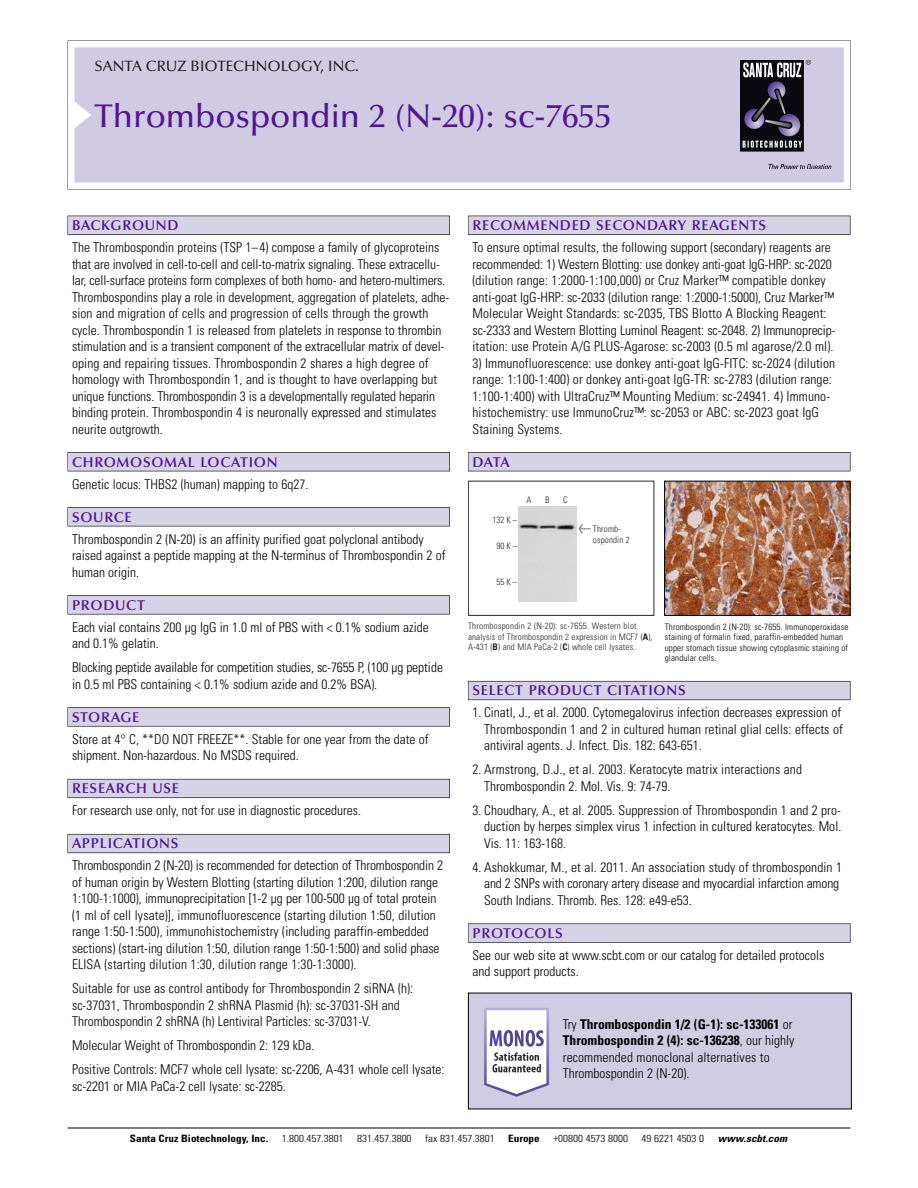
<style>
.page{position:relative;width:918px;height:1188px;background:#fff}
.page>*{position:absolute;margin:0;border:0;box-sizing:border-box;transform-origin:0 0}
.t1{font:500 33px "Optima";color:#511695}
.t2{font:500 15px "Optima";color:#231f20}
.t3{font:600 14.25px "Optima";letter-spacing:.05em;color:#511695}
.t4{font:300 condensed 13.5px/16.5px "Univers";color:#000}
.t5{font:300 condensed 10.2px "Univers";color:#000;scale:1.1 1}
.t6{font:700 condensed 10.2px "Univers";color:#000;scale:1.1 1}
.t7{font:italic 700 condensed 10.2px "Univers";letter-spacing:.005em;color:#000;scale:1.1 1}
.t8{font:9px/10.5px "Univers Condensed Light+IJRCFR";letter-spacing:.015em;color:#272627}
.t9{font:300 condensed 9px/10.5px "Univers";letter-spacing:.015em;color:#000}
.s1{font-family:"Meta Plus Book Roman+NUMTBQ";font-size:10.5px}
.s2{font-family:"Univers Condensed Bold+RUGYFE"}
.s3{font-weight:700}
</style>
<div class="page">
<svg style="left:68px;top:40px;width:783px;height:149px"></svg>
<div style="left:74px;top:47px;width:770px;height:135px;background:#d1cae3"></div>
<img style="left:741px;top:60px;width:90px;height:108px">
<div style="left:68px;top:216px;width:382px;height:19px;background:#525155"></div>
<div style="left:68px;top:216px;width:381px;height:18px;background:#d7d3e7"></div>
<div style="left:68px;top:452px;width:382px;height:19px;background:#525155"></div>
<div style="left:68px;top:453px;width:381px;height:18px;background:#d7d3e7"></div>
<div style="left:68px;top:507px;width:382px;height:19px;background:#545357"></div>
<div style="left:68px;top:508px;width:381px;height:18px;background:#d7d3e7"></div>
<div style="left:68px;top:595px;width:382px;height:19px;background:#575759"></div>
<div style="left:68px;top:596px;width:381px;height:18px;background:#d7d3e7"></div>
<svg style="left:68px;top:707px;width:382px;height:20px"></svg>
<div style="left:68px;top:708px;width:381px;height:18px;background:#d7d3e7"></div>
<div style="left:68px;top:779px;width:382px;height:19px;background:#66646e"></div>
<div style="left:68px;top:779px;width:381px;height:18px;background:#d7d3e7"></div>
<div style="left:68px;top:834px;width:382px;height:19px;background:#66646d"></div>
<div style="left:68px;top:835px;width:381px;height:18px;background:#d7d3e7"></div>
<div style="left:468px;top:216px;width:382px;height:19px;background:#525155"></div>
<div style="left:468px;top:216px;width:382px;height:18px;background:#d7d3e7"></div>
<div style="left:468px;top:452px;width:382px;height:19px;background:#525155"></div>
<div style="left:468px;top:453px;width:382px;height:18px;background:#d7d3e7"></div>
<div style="left:468px;top:681px;width:382px;height:19px;background:#66646d"></div>
<div style="left:468px;top:682px;width:382px;height:18px;background:#d7d3e7"></div>
<svg style="left:468px;top:923px;width:382px;height:20px"></svg>
<div style="left:468px;top:924px;width:382px;height:18px;background:#d7d3e7"></div>
<hr style="left:68px;top:1128px;width:782px;height:1px;background:#000">
<img style="left:666px;top:483px;width:182px;height:131px">
<div style="left:664px;top:481px;width:186px;height:135px;border:1px solid #000"></div>
<div style="left:468px;top:481px;width:186px;height:135px;border:1px solid #272627"></div>
<div style="left:518px;top:506px;width:58px;height:95px;background:#d8d8d8"></div>
<img style="left:470px;top:995px;width:380px;height:112px">
<p class="t2" style="left:94px;top:61px;width:266px">SANTA CRUZ BIOTECHNOLOGY, INC.</p>
<h1 class="t1" style="left:94px;top:103px;width:519px">Thrombospondin 2 (N-20): sc-7655</h1>
<p class="t3" style="left:72px;top:219px;width:108px">BACKGROUND</p>
<p class="t4" style="left:72px;top:240px;width:379px">The Thrombospondin proteins (TSP 1–4) compose a family of glycoproteins that are involved in cell-to-cell and cell-to-matrix signaling. These extracellu&shy;lar, cell-surface proteins form complexes of both homo- and hetero-multimers.<br>Thrombospondins play a role in development, aggregation of platelets, adhe&shy;sion and migration of cells and progression of cells through the growth cycle. Thrombospondin 1 is released from platelets in response to thrombin stimulation and is a transient component of the extracellular matrix of devel&shy;oping and repairing tissues. Thrombospondin 2 shares a high degree of homology with Thrombospondin 1, and is thought to have overlapping but unique functions. Thrombospondin 3 is a developmentally regulated heparin binding protein. Thrombospondin 4 is neuronally expressed and stimulates neurite outgrowth.</p>
<p class="t3" style="left:72px;top:456px;width:207px">CHROMOSOMAL LOCATION</p>
<p class="t4" style="left:72px;top:477px;width:238px">Genetic locus: THBS2 (human) mapping to 6q27.</p>
<p class="t3" style="left:72px;top:511px;width:61px">SOURCE</p>
<p class="t4" style="left:72px;top:532px;width:375px">Thrombospondin 2 (N-20) is an affinity purified goat polyclonal antibody raised against a peptide mapping at the N-terminus of Thrombospondin 2 of human origin.</p>
<p class="t3" style="left:72px;top:599px;width:74px">PRODUCT</p>
<p class="t4" style="left:72px;top:620px;width:358px">Each vial contains 200 µg IgG in 1.0 ml of PBS with &lt; 0.1% sodium azide and 0.1% gelatin.</p>
<p class="t4" style="left:72px;top:660px;width:373px">Blocking peptide available for competition studies, sc-7655 P, (100 µg peptide in 0.5 ml PBS containing &lt; 0.1% sodium azide and 0.2% BSA).</p>
<p class="t3" style="left:72px;top:711px;width:69px">STORAGE</p>
<p class="t4" style="left:72px;top:732px;width:358px">Store at 4° C, **DO NOT FREEZE**. Stable for one year from the date of shipment. Non-hazardous. No MSDS required.</p>
<p class="t3" style="left:72px;top:783px;width:109px">RESEARCH USE</p>
<p class="t4" style="left:72px;top:803px;width:290px">For research use only, not for use in diagnostic procedures.</p>
<p class="t3" style="left:72px;top:838px;width:108px">APPLICATIONS</p>
<p class="t4" style="left:72px;top:859px;width:373px">Thrombospondin 2 (N-20) is recommended for detection of Thrombospondin 2 of human origin by Western Blotting (starting dilution 1:200, dilution range 1:100-1:1000), immunoprecipitation [1-2 µg per 100-500 µg of total protein (1 ml of cell lysate)], immunofluorescence (starting dilution 1:50, dilution range 1:50-1:500), immunohistochemistry (including paraffin-embedded sections) (start-ing dilution 1:50, dilution range 1:50-1:500) and solid phase ELISA (starting dilution 1:30, dilution range 1:30-1:3000).</p>
<p class="t4" style="left:72px;top:982px;width:343px">Suitable for use as control antibody for Thrombospondin 2 siRNA (h): sc-37031, Thrombospondin 2 shRNA Plasmid (h): sc-37031-SH and<br>Thrombospondin 2 shRNA (h) Lentiviral Particles: sc-37031-V.</p>
<p class="t4" style="left:72px;top:1035px;width:374px;line-height:24px">Molecular Weight of Thrombospondin 2: 129 kDa.<br>Positive Controls: MCF7 whole cell lysate: sc-2206, A-431 whole cell lysate:</p>
<p class="t4" style="left:72px;top:1079px;width:215px">sc-2201 or MIA PaCa-2 cell lysate: sc-2285.</p>
<p class="t3" style="left:473px;top:219px;width:295px">RECOMMENDED SECONDARY REAGENTS</p>
<p class="t4" style="left:473px;top:240px;width:364px">To ensure optimal results, the following support (secondary) reagents are recommended: 1) Western Blotting: use donkey anti-goat IgG-HRP: sc-2020 (dilution range: 1:2000-1:100,000) or Cruz Marker™ compatible donkey anti-goat IgG-HRP: sc-2033 (dilution range: 1:2000-1:5000), Cruz Marker™ Molecular Weight Standards: sc-2035, TBS Blotto A Blocking Reagent: sc-2333 and Western Blotting Luminol Reagent: sc-2048. 2) Immunoprecip&shy;itation: use Protein A/G PLUS-Agarose: sc-2003 (0.5 ml agarose/2.0 ml).</p>
<p class="t4" style="left:473px;top:356px;width:364px">3) Immunofluorescence: use donkey anti-goat IgG-FITC: sc-2024 (dilution range: 1:100-1:400) or donkey anti-goat IgG-TR: sc-2783 (dilution range:<br>1:100-1:400) with UltraCruz™ Mounting Medium: sc-24941. 4) Immuno&shy;histochemistry: use ImmunoCruz™: sc-2053 or ABC: sc-2023 goat IgG Staining Systems.</p>
<p class="t3" style="left:473px;top:456px;width:39px">DATA</p>
<p class="t8" style="left:492px;top:515px;width:26px">132 K –</p>
<p class="t8" style="left:496px;top:541px;width:22px">90K–</p>
<p class="t8" style="left:496px;top:578px;width:22px">55K–</p>
<p class="t8" style="left:526px;top:495px;width:7px">A</p>
<p class="t8" style="left:545px;top:495px;width:6px">B</p>
<p class="t8" style="left:563px;top:495px;width:6px">C</p>
<p class="t8" style="left:593px;top:524px;width:38px;text-indent:-15px"><span class="s1">&lt;</span> Thromb&shy;ospondin 2</p>
<p class="t8" style="left:468px;top:622px;width:186px">Thrombospondin 2 (N-20): sc-7655. Western blot analysis of Thrombospondin 2 expression in MCF7 (<span class="s2">A</span>),<br>A-431 (<span class="s2">B</span>) and MIA PaCa-2 (<span class="s2">C</span>) whole cell lysates.</p>
<p class="t9" style="left:665px;top:622px;width:185px">Thrombospondin 2 (N-20): sc-7655. Immunoperoxidase staining of formalin fixed, paraffin-embedded human upper stomach tissue showing cytoplasmic staining of glandular cells.</p>
<p class="t3" style="left:473px;top:685px;width:215px">SELECT PRODUCT CITATIONS</p>
<p class="t4" style="left:484px;top:706px;width:360px;text-align:justify;text-indent:-12px">1. Cinatl, J., et al. 2000. Cytomegalovirus infection decreases expression of Thrombospondin 1 and 2 in cultured human retinal glial cells: effects of antiviral agents. J. Infect. Dis. 182: 643-651.</p>
<p class="t4" style="left:484px;top:763px;width:319px;text-indent:-12px">2. Armstrong, D.J., et al. 2003. Keratocyte matrix interactions and<br>Thrombospondin 2. Mol. Vis. 9: 74-79.</p>
<p class="t4" style="left:484px;top:803px;width:359px;text-align:justify;text-indent:-12px">3. Choudhary, A., et al. 2005. Suppression of Thrombospondin 1 and 2 pro&shy;duction by herpes simplex virus 1 infection in cultured keratocytes. Mol.<br>Vis. 11: 163-168.</p>
<p class="t4" style="left:484px;top:860px;width:359px;text-indent:-12px">4. Ashokkumar, M., et al. 2011. An association study of thrombospondin 1 and 2 SNPs with coronary artery disease and myocardial infarction among<br>South Indians. Thromb. Res. 128: e49-e53.</p>
<p class="t3" style="left:473px;top:927px;width:92px">PROTOCOLS</p>
<p class="t4" style="left:473px;top:948px;width:353px">See our web site at www.scbt.com or our catalog for detailed protocols and support products.</p>
<p class="t4" style="left:563px;top:1017px;width:233px">Try <span class="s3">Thrombospondin 1/2 (G-1): sc-133061</span> or <span class="s3">Thrombospondin 2 (4): sc-136238</span>, our highly recommended monoclonal alternatives to Thrombospondin 2 (N-20).</p>
<p class="t6" style="left:130px;top:1135px;width:127px">Santa Cruz Biotechnology, Inc.</p>
<p class="t5" style="left:282px;top:1135px;width:58px">1.800.457.3801</p>
<p class="t5" style="left:357px;top:1135px;width:51px">831.457.3800</p>
<p class="t5" style="left:425px;top:1135px;width:65px">fax 831.457.3801</p>
<p class="t6" style="left:508px;top:1135px;width:30px">Europe</p>
<p class="t5" style="left:553px;top:1135px;width:69px">+00800 4573 8000</p>
<p class="t5" style="left:642px;top:1135px;width:58px">49 6221 4503 0</p>
<p class="t7" style="left:718px;top:1135px;width:64px">www.scbt.com</p>
</div>
